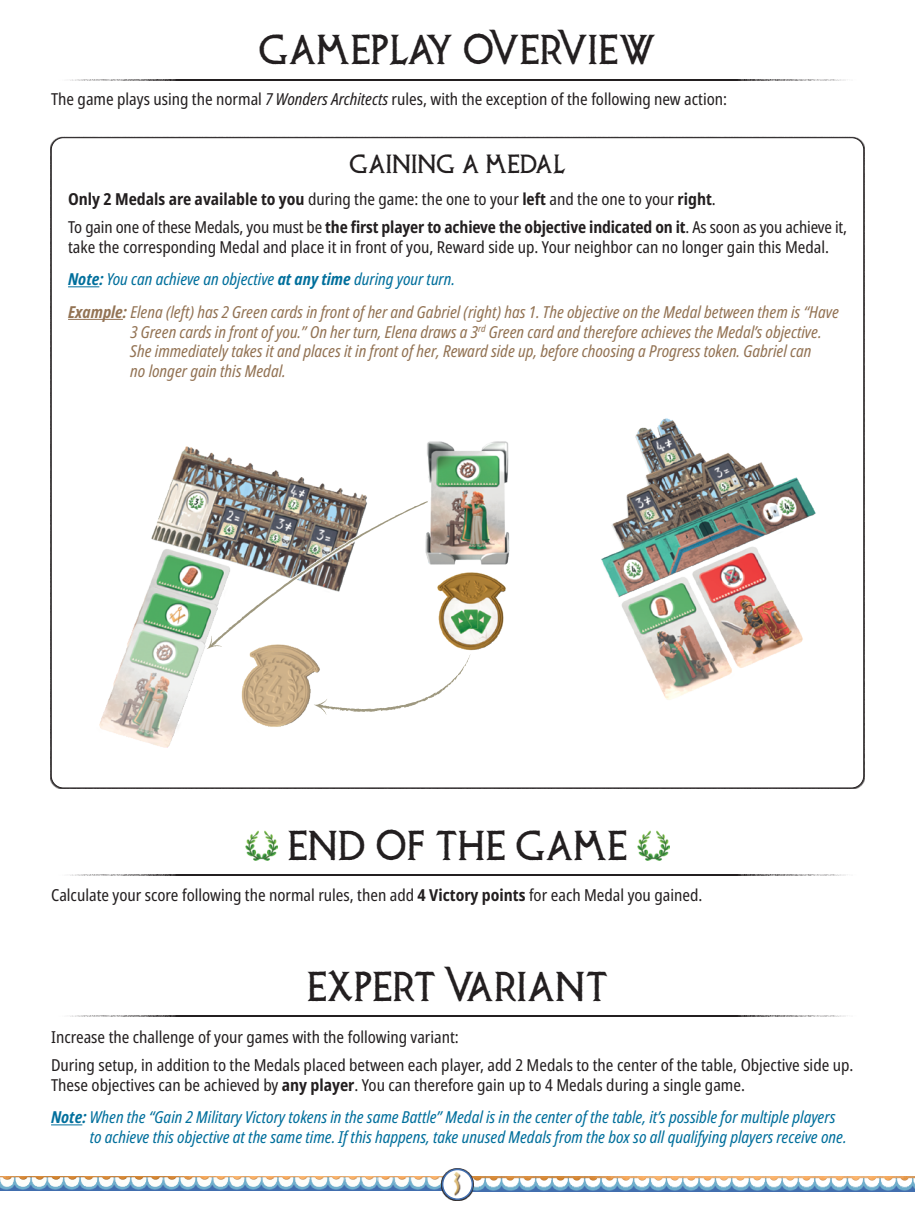
<style>
.page{position:relative;width:915px;height:1212px;background:#fff}
.page>*{position:absolute;margin:0;border:0;box-sizing:border-box;transform-origin:0 0}
.t1{font:40.5px "Possum Saltare NFPL";color:#231f20}
.t2{font:25.5px "Possum Saltare NFPL";color:#231f20}
.t3{font:condensed 16.5px/28.3px "Noto Sans";color:#231f20}
.t4{font:italic condensed 16.5px/32.5px "Noto Sans";color:#937354}
.t5{font:italic condensed 16.5px/32.5px "Noto Sans";color:#006f9c}
.s1{font-style:italic}
.s2{font-weight:700}
.s3{font-style:normal;color:#231f20}
.s4{font-weight:700;color:#006f9c}
.s5{color:#006f9c}
.s6{font-weight:700;font-style:normal;color:#231f20}
</style>
<div class="page">
<svg style="left:14px;top:1177px;width:427px;height:14px"></svg>
<img style="left:0;top:1177px;width:14px;height:14px">
<img style="left:473px;top:1177px;width:441px;height:14px">
<svg style="left:441px;top:1168px;width:32px;height:32px"></svg>
<svg style="left:442px;top:1169px;width:30px;height:30px"></svg>
<div style="left:441px;top:1169px;width:32px;height:31px;border:2px solid #436faf;border-radius:50%"></div>
<img style="left:245px;top:830px;width:32px;height:30px">
<img style="left:637px;top:830px;width:32px;height:30px">
<hr style="left:51px;top:874px;width:812px;height:2px;background:#231f20">
<hr style="left:51px;top:1124px;width:31px;height:1px;background:#006f9c">
<hr style="left:51px;top:1015px;width:812px;height:2px;background:#231f20">
<hr style="left:51px;top:79px;width:812px;height:2px;background:#231f20">
<hr style="left:68px;top:286px;width:31px;height:1px;background:#006f9c">
<hr style="left:68px;top:319px;width:55px;height:1px;background:#937354">
<img style="left:99px;top:418px;width:717px;height:330px">
<svg style="left:206px;top:501px;width:264px;height:214px"></svg>
<h1 class="t1" style="left:259px;top:22px;width:398px">GAMEPLAY OVERVIEW</h1>
<p class="t3" style="left:51px;top:86px;width:677px">The game plays using the normal <span class="s1">7 Wonders Architects</span> rules, with the exception of the following new action:</p>
<h2 class="t2" style="left:349px;top:147px;width:217px">GAINING A MEDAL</h2>
<p class="t3" style="left:68px;top:185px;width:780px"><span class="s2">Only 2 Medals are available to you</span> during the game: the one to your <span class="s2">left</span> and the one to your <span class="s2">right</span>.<br>To gain one of these Medals, you must be <span class="s2">the first player to achieve the objective indicated on it</span>. As soon as you achieve it,</p>
<p class="t4" style="left:68px;top:231px;width:772px"><span class="s3">take the corresponding Medal and place it in front of you, Reward side up. Your neighbor can no longer gain this Medal.<br></span><span class="s4">Note:</span> <span class="s5">You can achieve an objective</span> <span class="s4">at any time</span> <span class="s5">during your turn.<br></span><span class="s2">Example:</span> Elena (left) has 2 Green cards in front of her and Gabriel (right) has 1. The objective on the Medal between them is “Have</p>
<p class="t4" style="left:130px;top:322px;width:692px;line-height:19.8px">3 Green cards in front of you.” On her turn, Elena draws a 3<sup>rd</sup> Green card and therefore achieves the Medal’s objective.<br>She immediately takes it and places it in front of her, Reward side up, before choosing a Progress token. Gabriel can no longer gain this Medal.</p>
<h1 class="t1" style="left:287px;top:818px;width:341px">END OF THE GAME</h1>
<p class="t3" style="left:51px;top:882px;width:652px">Calculate your score following the normal rules, then add <span class="s2">4 Victory points</span> for each Medal you gained.</p>
<h1 class="t1" style="left:306px;top:959px;width:303px">EXPERT VARIANT</h1>
<p class="t3" style="left:51px;top:1023px;width:803px">Increase the challenge of your games with the following variant:<br>During setup, in addition to the Medals placed between each player, add 2 Medals to the center of the table, Objective side up.</p>
<p class="t5" style="left:51px;top:1069px;width:785px"><span class="s3">These objectives can be achieved by</span> <span class="s6">any player</span><span class="s3">. You can therefore gain up to 4 Medals during a single game.<br></span><span class="s2">Note:</span> When the “Gain 2 Military Victory tokens in the same Battle” Medal is in the center of the table, it’s possible for multiple players</p>
<p class="t5" style="left:90px;top:1121px;width:758px">to achieve this objective at the same time. If this happens, take unused Medals from the box so all qualifying players receive one.</p>
</div>
